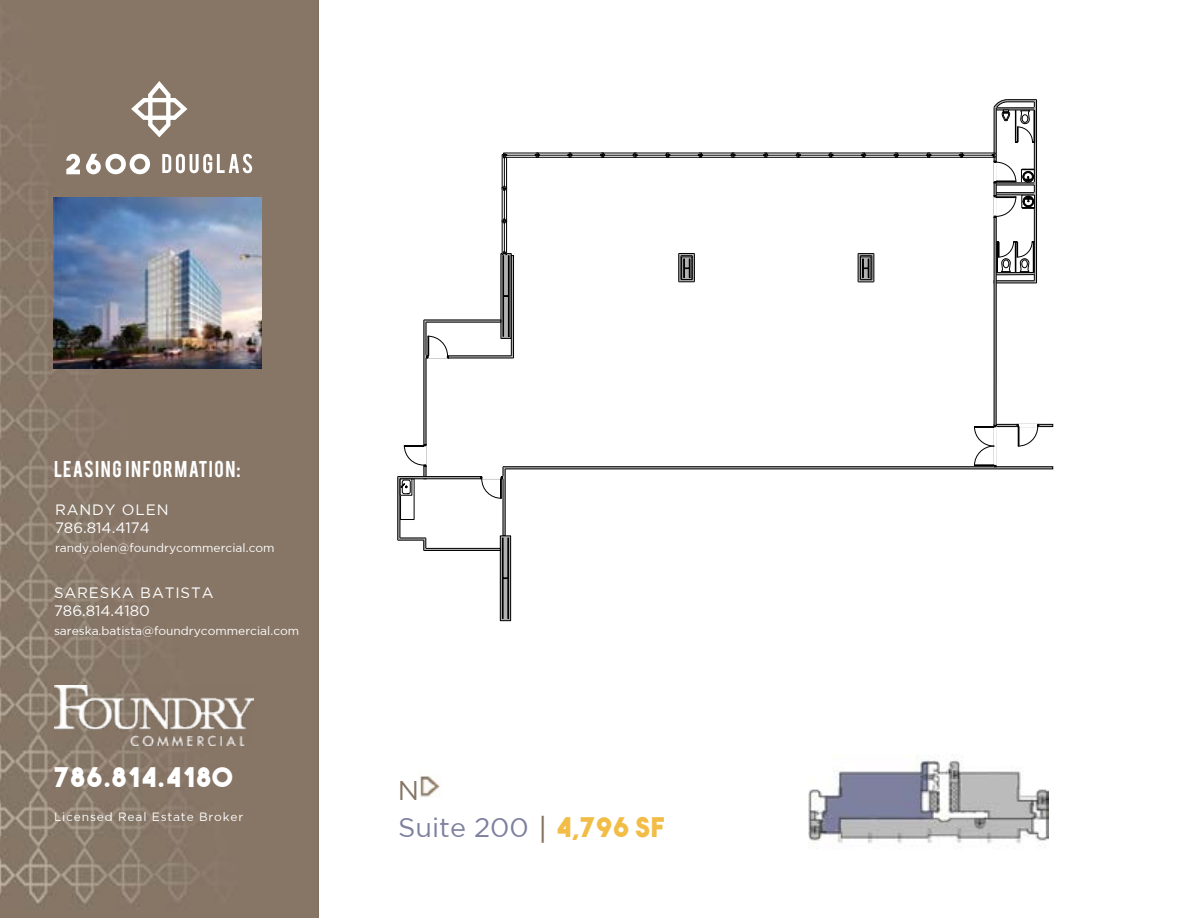
<style>
.page{position:relative;width:1188px;height:918px;background:#fff}
.page>*{position:absolute;margin:0;border:0;box-sizing:border-box;transform-origin:0 0}
.t1{font:27px "Gotham";color:#7d809e}
.t2{font:27px "The Bold Font";letter-spacing:.06em;color:#fff}
.t3{font:27px "Gotham";color:#857666}
.t4{font:18px "Bebas";letter-spacing:.08em;color:#fff}
.t5{font:15px/18.3px "Gotham";letter-spacing:.06em;color:#fff}
.t6{font:15px/18.3px "Gotham";letter-spacing:.03em;color:#fff}
.t7{font:12px "Gotham";color:#fff}
.t8{font:12px "Gotham";letter-spacing:.07em;color:#fff}
.s1{font-family:"Futura Std";color:#857666}
.s2{font-family:"The Bold Font";color:#f1bd46}
</style>
<div class="page">
<img style="left:0;top:0;width:319px;height:918px">
<hr style="left:397px;top:477px;width:1px;height:63px;background:#000">
<svg style="left:398px;top:99px;width:655px;height:522px"></svg>
<div style="left:504px;top:74px;width:212px;height:45px;background:#fff"></div>
<img style="left:808px;top:754px;width:241px;height:92px">
<img style="left:420px;top:776px;width:20px;height:21px">
<img style="left:53px;top:198px;width:208px;height:170px">
<svg style="left:131px;top:81px;width:56px;height:56px"></svg>
<svg style="left:66px;top:154px;width:14px;height:20px"></svg>
<svg style="left:86px;top:154px;width:64px;height:20px"></svg>
<svg style="left:162px;top:154px;width:90px;height:19px"></svg>
<img style="left:54px;top:685px;width:199px;height:61px">
<h2 class="t4" style="left:54px;top:456px;width:188px">LEASING INFORMATION:</h2>
<p class="t6" style="left:55px;top:500px;width:115px">RANDY OLEN<br>786.814.4174</p>
<p class="t7" style="left:55px;top:541px;width:221px">randy.olen@foundrycommercial.com</p>
<p class="t5" style="left:54px;top:583px;width:161px">SARESKA BATISTA<br>786.814.4180</p>
<p class="t7" style="left:54px;top:624px;width:247px">sareska.batista@foundrycommercial.com</p>
<h1 class="t2" style="left:54px;top:760px;width:180px">786.814.4180</h1>
<p class="t8" style="left:54px;top:810px;width:191px">Licensed Real Estate Broker</p>
<h1 class="t3" style="left:398px;top:775px;width:23px">N</h1>
<h1 class="t1" style="left:398px;top:812px;width:268px">Suite 200 <span class="s1">|</span> <span class="s2">4,796 SF</span></h1>
</div>
